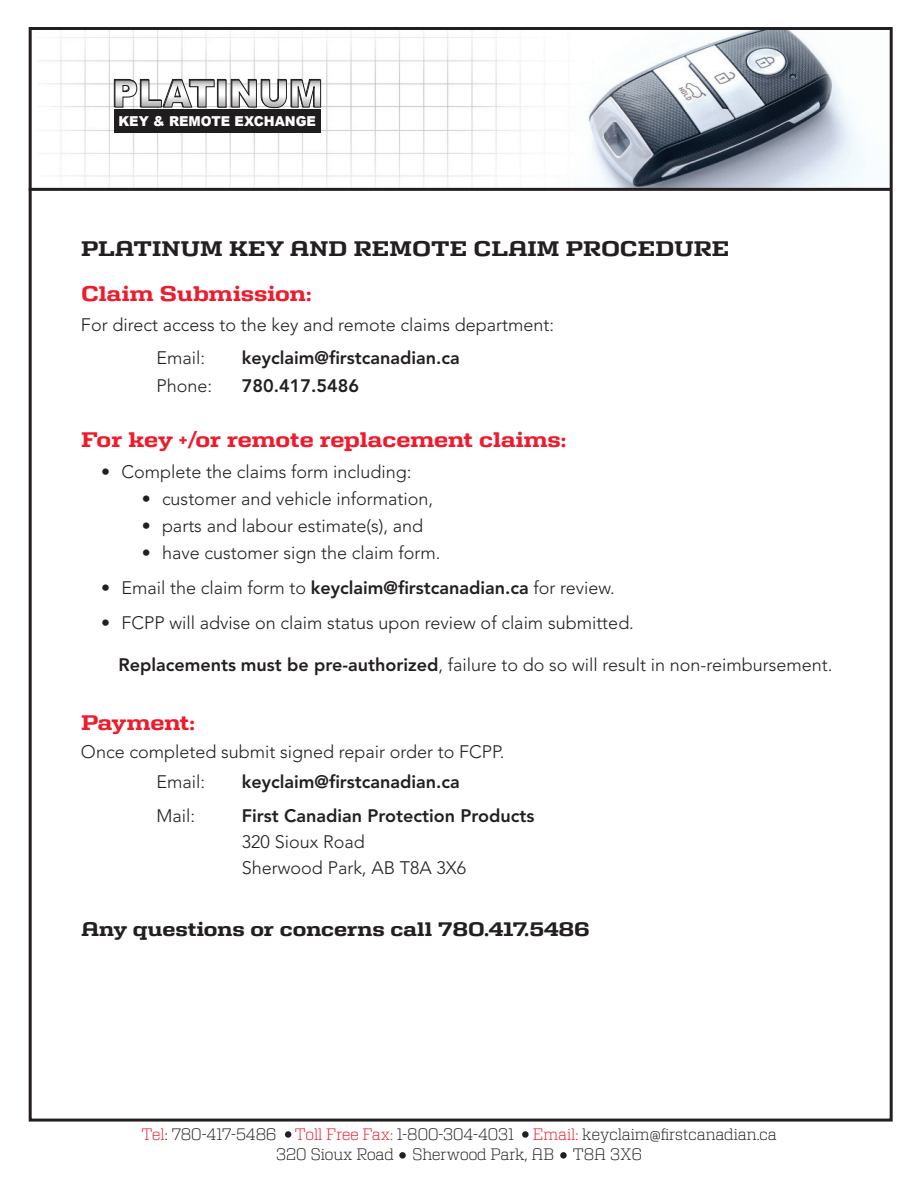
<style>
.page{position:relative;width:918px;height:1188px;background:#fff}
.page>*{position:absolute;margin:0;border:0;box-sizing:border-box;transform-origin:0 0}
.t1{font:700 expanded 21px "Girard Slab";letter-spacing:-.01em;color:#ee1b2c}
.t2{font:700 expanded 21px "Girard Slab";letter-spacing:-.01em;color:#231f20}
.t3{font:700 expanded 21px "Girard Slab";letter-spacing:-.035em;color:#ee1b2c}
.t4{font:700 expanded 19.5px "Girard Slab";letter-spacing:-.01em;color:#231f20}
.t5{font:300 18px/29.7px "Avenir LT Std";color:#231f20}
.t6{font:800 18px/34.3px "Avenir LT Std";color:#231f20}
.t7{font:300 16.5px/19.5px "Girard Slab";letter-spacing:-.005em;color:#231f20;text-align:center}
.t8{font:900 13.65px "Arial";color:#fff;scale:.95 1}
.s1{font-weight:800}
.s2{color:#ee1b2c}
</style>
<div class="page">
<img style="left:28px;top:27px;width:861px;height:161px">
<div style="left:285px;top:1131px;width:6px;height:7px;background:#231f20;border-radius:50%"></div>
<div style="left:522px;top:1131px;width:7px;height:7px;background:#231f20;border-radius:50%"></div>
<div style="left:399px;top:1152px;width:7px;height:7px;background:#231f20;border-radius:50%"></div>
<div style="left:560px;top:1152px;width:7px;height:7px;background:#231f20;border-radius:50%"></div>
<hr style="left:29px;top:188px;width:862px;height:3px;background:#231f20">
<div style="left:114px;top:110px;width:207px;height:23px;background:#201d1e"></div>
<div style="left:217px;top:79px;width:9px;height:28px;border:1px solid #201d1e"></div>
<svg style="left:114px;top:79px;width:101px;height:29px"></svg>
<svg style="left:220px;top:82px;width:4px;height:24px"></svg>
<svg style="left:230px;top:79px;width:91px;height:29px"></svg>
<p class="t8" style="left:118px;top:111px;width:209px">KEY &amp; REMOTE EXCHANGE</p>
<p class="t2" style="left:81px;top:241px;width:650px">PLATINUM KEY AND REMOTE CLAIM PROCEDURE</p>
<p class="t1" style="left:81px;top:286px;width:232px">Claim Submission:</p>
<p class="t5" style="left:81px;top:311px;width:475px">For direct access to the key and remote claims department:</p>
<p class="t5" style="left:157px;top:345px;width:57px;line-height:27.9px">Email:<br>Phone:</p>
<p class="t6" style="left:242px;top:345px;width:219px;line-height:27.9px">keyclaim@firstcanadian.ca<br>780.417.5486</p>
<p class="t1" style="left:81px;top:432px;width:487px">For key +/or remote replacement claims:</p>
<p class="t5" style="left:101px;top:458px;width:312px">• Complete the claims form including:</p>
<p class="t5" style="left:142px;top:485px;width:293px">• customer and vehicle information,</p>
<p class="t5" style="left:142px;top:512px;width:283px">• parts and labour estimate(s), and</p>
<p class="t5" style="left:142px;top:539px;width:300px">• have customer sign the claim form.</p>
<p class="t5" style="left:101px;top:575px;width:515px">• Email the claim form to <span class="s1">keyclaim@firstcanadian.ca</span> for review.</p>
<p class="t5" style="left:101px;top:610px;width:534px">• FCPP will advise on claim status upon review of claim submitted.</p>
<p class="t5" style="left:118px;top:651px;width:716px"><span class="s1">Replacements must be pre-authorized</span>, failure to do so will result in non-reimbursement.</p>
<p class="t3" style="left:81px;top:715px;width:115px">Payment:</p>
<p class="t5" style="left:157px;top:738px;width:349px;text-indent:-76px">Once completed submit signed repair order to FCPP.<br>Email:</p>
<p class="t5" style="left:157px;top:802px;width:40px">Mail:</p>
<p class="t6" style="left:242px;top:765px;width:294px">keyclaim@firstcanadian.ca<br>First Canadian Protection Products</p>
<p class="t5" style="left:242px;top:830px;width:226px;line-height:26px">320 Sioux Road<br>Sherwood Park, AB T8A 3X6</p>
<p class="t4" style="left:81px;top:922px;width:511px">Any questions or concerns call 780.417.5486</p>
<p class="t7" style="left:141px;top:1126px;width:637px"><span class="s2">Tel</span>: 780-417-5486 <span class="s2">Toll Free Fax:</span> 1-800-304-4031 <span class="s2">Email:</span> keyclaim@firstcanadian.ca<br>320 Sioux Road Sherwood Park, AB T8A 3X6</p>
</div>
